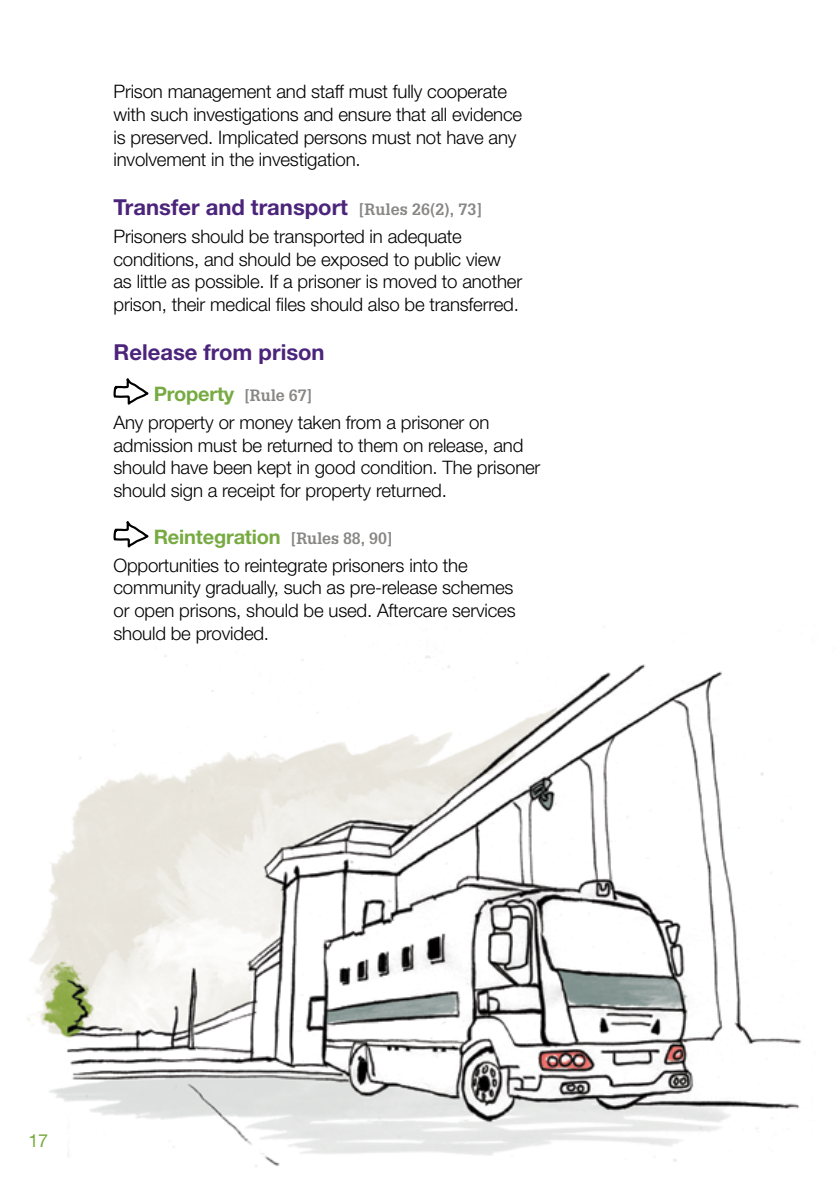
<style>
.page{position:relative;width:840px;height:1191px;background:#fff}
.page>*{position:absolute;margin:0;border:0;box-sizing:border-box;transform-origin:0 0}
.t1{font:700 22px "Helvetica Neue LT Std";color:#4b247b}
.t2{font:700 20px "Helvetica Neue LT Std";letter-spacing:-.01em;color:#78aa42}
.t3{font:300 18.6px/22.6px "Helvetica Neue LT Std";letter-spacing:-.01em;color:#000}
.t4{font:18px "Helvetica Neue LT Std";color:#78aa42}
.s1{font-family:"Glypha";font-size:16px;color:#888786}
</style>
<div class="page">
<img style="left:27px;top:655px;width:775px;height:512px">
<svg style="left:113px;top:378px;width:36px;height:27px"></svg>
<svg style="left:113px;top:521px;width:36px;height:27px"></svg>
<p class="t3" style="left:113px;top:80px;width:410px">Prison management and staff must fully cooperate with such investigations and ensure that all evidence is preserved. Implicated persons must not have any involvement in the investigation.</p>
<p class="t1" style="left:113px;top:193px;width:369px">Transfer and transport <span class="s1">[Rules 26(2), 73]</span></p>
<p class="t3" style="left:113px;top:225px;width:410px">Prisoners should be transported in adequate conditions, and should be exposed to public view as little as possible. If a prisoner is moved to another prison, their medical files should also be transferred.</p>
<p class="t1" style="left:113px;top:338px;width:212px">Release from prison</p>
<p class="t2" style="left:154px;top:381px;width:159px">Property <span class="s1">[Rule 67]</span></p>
<p class="t3" style="left:113px;top:411px;width:428px">Any property or money taken from a prisoner on admission must be returned to them on release, and should have been kept in good condition. The prisoner should sign a receipt for property returned.</p>
<p class="t2" style="left:154px;top:524px;width:240px">Reintegration <span class="s1">[Rules 88, 90]</span></p>
<p class="t3" style="left:113px;top:553px;width:403px">Opportunities to reintegrate prisoners into the community gradually, such as pre-release schemes or open prisons, should be used. Aftercare services should be provided.</p>
<p class="t4" style="left:28px;top:1130px;width:21px">17</p>
</div>
